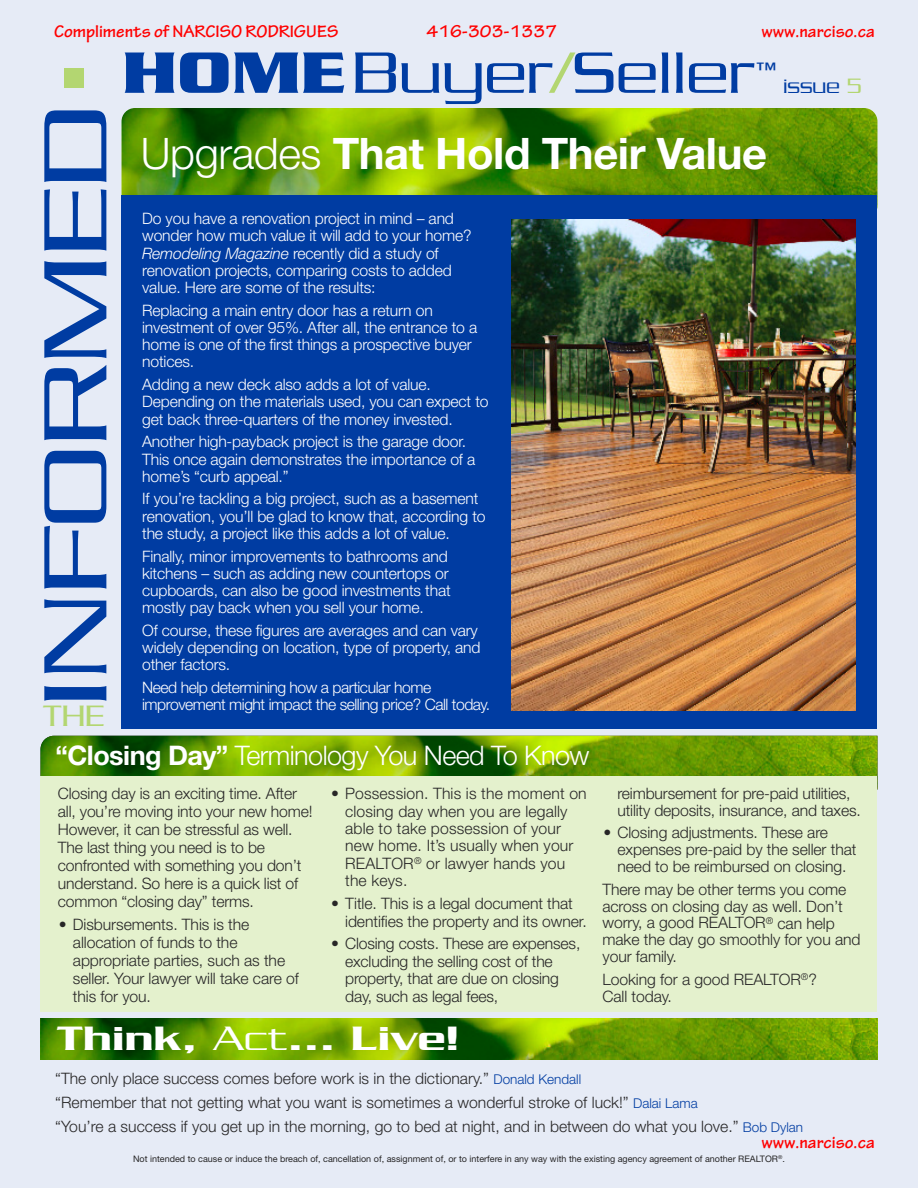
<style>
.page{position:relative;width:918px;height:1188px;background:#e6ebf6}
.page>*{position:absolute;margin:0;border:0;box-sizing:border-box;transform-origin:0 0}
.t1{font:300 96.9px "Serpentine Std";color:#003ca2;scale:1.27 1}
.t2{font:300 63px "Serpentine Std";color:#003ca2;scale:1.12 1}
.t3{font:700 43.5px "Helvetica Neue LT Std";letter-spacing:-.01em;color:#fff}
.t4{font:500 36.6px "Serpentine Std";color:#fff;scale:1.21 1}
.t5{font:300 31.95px "Serpentine Std";color:#b3d671;scale:1.08 1}
.t6{font:300 27px "Helvetica Neue LT Std";letter-spacing:-.02em;color:#fff}
.t7{font:300 22.5px "Serpentine Std";color:#003ca2}
.t8{font:300 21px "Serpentine Std";color:#003ca2;scale:1.12 1}
.t9{font:700 18px "Tekton Pro";color:#f00}
.t10{font:300 15.75px/17.9px "Helvetica Neue LT Std";letter-spacing:-.005em;color:#272627}
.t11{font:300 15.75px/17.2px "Helvetica Neue LT Std";letter-spacing:-.01em;color:#fff}
.t12{font:300 15.75px "Helvetica Neue LT Std";letter-spacing:-.03em;color:#fff}
.t13{font:9px "Helvetica Neue LT Std";color:#272627}
.s1{font-weight:700}
.s2{color:#b3d671}
.s3{font-weight:300}
.s4{font-style:italic}
.s5{font-size:13.5px;color:#003ca2}
</style>
<div class="page">
<img style="left:122px;top:108px;width:756px;height:111px;border-radius:14px">
<div style="left:65px;top:68px;width:19px;height:20px;background:#b3d671"></div>
<div style="left:122px;top:196px;width:756px;height:533px;background:#003ca2"></div>
<img style="left:512px;top:220px;width:343px;height:490px">
<img style="left:40px;top:736px;width:838px;height:41px">
<img style="left:40px;top:1019px;width:838px;height:41px">
<div style="left:40px;top:777px;width:838px;height:235px;background:#e4f1cd"></div>
<p class="t9" style="left:54px;top:21px;width:286px">Compliments of NARCISO RODRIGUES</p>
<p class="t9" style="left:427px;top:21px;width:132px">416-303-1337</p>
<p class="t9" style="left:761px;top:21px;width:115px">www.narciso.ca</p>
<h1 class="t1" style="left:44px;top:708px;width:476px;rotate:-90deg">INFORMED</h1>
<h3 class="t5" style="left:43px;top:705px;width:58px">THE</h3>
<h2 class="t2" style="left:122px;top:53px;width:566px"><span class="s1">HOME</span>Buyer<span class="s2">/</span>Seller</h2>
<h3 class="t8" style="left:754px;top:63px;width:22px">™</h3>
<h3 class="t3" style="left:141px;top:138px;width:628px"><span class="s3">Upgrades</span> That Hold Their Value</h3>
<p class="t11" style="left:142px;top:211px;width:331px">Do you have a renovation project in mind – and wonder how much value it will add to your home?<br><span class="s4">Remodeling Magazine</span> recently did a study of renovation projects, comparing costs to added value. Here are some of the results:</p>
<p class="t11" style="left:142px;top:303px;width:337px">Replacing a main entry door has a return on investment of over 95%. After all, the entrance to a home is one of the first things a prospective buyer notices.</p>
<p class="t11" style="left:142px;top:377px;width:348px">Adding a new deck also adds a lot of value.<br>Depending on the materials used, you can expect to get back three-quarters of the money invested.</p>
<p class="t11" style="left:142px;top:435px;width:335px">Another high-payback project is the garage door.<br>This once again demonstrates the importance of a home’s “curb appeal.”</p>
<p class="t11" style="left:142px;top:492px;width:345px">If you’re tackling a big project, such as a basement renovation, you’ll be glad to know that, according to the study, a project like this adds a lot of value.</p>
<p class="t11" style="left:142px;top:549px;width:310px">Finally, minor improvements to bathrooms and kitchens – such as adding new countertops or cupboards, can also be good investments that mostly pay back when you sell your home.</p>
<p class="t11" style="left:142px;top:623px;width:340px">Of course, these figures are averages and can vary widely depending on location, type of property, and other factors.</p>
<p class="t12" style="left:142px;top:682px;width:291px">Need help determining how a particular home</p>
<p class="t12" style="left:142px;top:699px;width:350px">improvement might impact the selling price? Call today.</p>
<h3 class="t6" style="left:56px;top:746px;width:536px"><span class="s1">“Closing Day”</span> Terminology You Need To Know</h3>
<h3 class="t7" style="left:783px;top:79px;width:80px">issue <span class="s2">5</span></h3>
<p class="t10" style="left:58px;top:786px;width:256px">Closing day is an exciting time. After all, you’re moving into your new home!<br>However, it can be stressful as well.<br>The last thing you need is to be confronted with something you don’t understand. So here is a quick list of common “closing day” terms.</p>
<p class="t10" style="left:73px;top:917px;width:227px;text-indent:-14px">• Disbursements. This is the allocation of funds to the appropriate parties, such as the seller. Your lawyer will take care of this for you.</p>
<p class="t10" style="left:345px;top:786px;width:243px;line-height:17.4px;text-indent:-14px">• Possession. This is the moment on closing day when you are legally able to take possession of your new home. It’s usually when your<br>REALTOR<sup>®</sup> or lawyer hands you the keys.</p>
<p class="t10" style="left:345px;top:896px;width:243px;line-height:17.4px;text-indent:-14px">• Title. This is a legal document that identifies the property and its owner.</p>
<p class="t10" style="left:345px;top:937px;width:237px;line-height:17.4px;text-indent:-14px">• Closing costs. These are expenses, excluding the selling cost of the property, that are due on closing day, such as legal fees,</p>
<h3 class="t4" style="left:57px;top:1026px;width:334px">Think, <span class="s3">Act</span>... Live!</h3>
<p class="t10" style="left:617px;top:787px;width:245px;line-height:17px">reimbursement for pre-paid utilities, utility deposits, insurance, and taxes.</p>
<p class="t10" style="left:617px;top:826px;width:241px;line-height:17px;text-indent:-14px">• Closing adjustments. These are expenses pre-paid by the seller that need to be reimbursed on closing.</p>
<p class="t10" style="left:602px;top:882px;width:260px;line-height:17px">There may be other terms you come across on closing day as well. Don’t worry, a good REALTOR<sup>®</sup> can help make the day go smoothly for you and your family.</p>
<p class="t10" style="left:602px;top:972px;width:216px;line-height:17px">Looking for a good REALTOR<sup>®</sup>?<br>Call today.</p>
<p class="t10" style="left:55px;top:1068px;width:749px;line-height:24px">“The only place success comes before work is in the dictionary.” <span class="s5">Donald Kendall<br></span>“Remember that not getting what you want is sometimes a wonderful stroke of luck!” <span class="s5">Dalai Lama<br></span>“You’re a success if you get up in the morning, go to bed at night, and in between do what you love.” <span class="s5">Bob Dylan</span></p>
<p class="t13" style="left:133px;top:1156px;width:653px">Not intended to cause or induce the breach of, cancellation of, assignment of, or to interfere in any way with the existing agency agreement of another REALTOR<sup>®</sup>.</p>
<p class="t9" style="left:761px;top:1132px;width:115px">www.narciso.ca</p>
</div>
